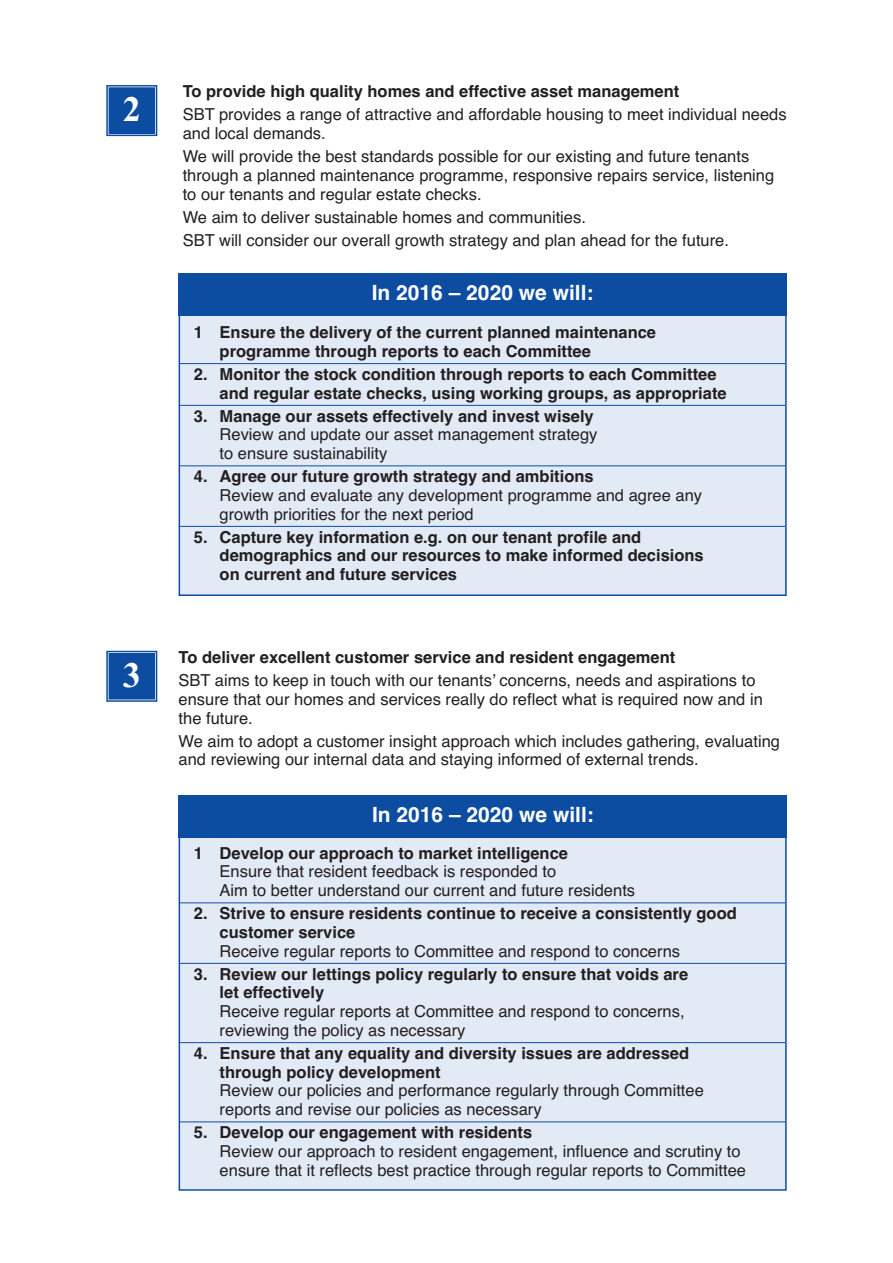
<style>
.page{position:relative;width:893px;height:1263px;background:#fff}
.page>*{position:absolute;margin:0;border:0;box-sizing:border-box;transform-origin:0 0}
.t1{font:700 36px "Times New Roman";color:#fff}
.t2{font:700 21px "Helvetica";color:#fff}
.t3{font:16.5px/18.8px "Helvetica";color:#231f20}
.t4{font:700 16.5px/18.8px "Helvetica";color:#231f20}
</style>
<div class="page">
<div style="left:180px;top:303px;width:605px;height:291px;background:#e2eaf6"></div>
<hr style="left:180px;top:363px;width:605px;height:1px;background:#0d4da1">
<hr style="left:180px;top:405px;width:605px;height:1px;background:#0d4da1">
<hr style="left:180px;top:465px;width:605px;height:1px;background:#0d4da1">
<hr style="left:180px;top:526px;width:605px;height:1px;background:#0d4da1">
<div style="left:179px;top:273px;width:608px;height:43px;background:#0d4da1"></div>
<div style="left:180px;top:823px;width:605px;height:366px;background:#e2eaf6"></div>
<hr style="left:180px;top:902px;width:605px;height:1px;background:#0d4da1">
<hr style="left:180px;top:963px;width:605px;height:1px;background:#0d4da1">
<hr style="left:180px;top:1042px;width:605px;height:1px;background:#0d4da1">
<hr style="left:180px;top:1121px;width:605px;height:1px;background:#0d4da1">
<div style="left:179px;top:795px;width:608px;height:43px;background:#0d4da1"></div>
<div style="left:109px;top:88px;width:45px;height:45px;background:#0d4da1"></div>
<div style="left:106px;top:85px;width:51px;height:51px;border:2px solid #0d4da1"></div>
<div style="left:109px;top:88px;width:46px;height:46px;border:1px solid #0d4da1"></div>
<div style="left:109px;top:654px;width:45px;height:45px;background:#0d4da1"></div>
<div style="left:106px;top:651px;width:51px;height:51px;border:2px solid #0d4da1"></div>
<div style="left:109px;top:653px;width:46px;height:46px;border:1px solid #0d4da1"></div>
<h1 class="t1" style="left:123px;top:88px;width:19px">2</h1>
<h1 class="t1" style="left:123px;top:653px;width:19px">3</h1>
<p class="t4" style="left:183px;top:82px;width:498px">To provide high quality homes and effective asset management</p>
<p class="t3" style="left:183px;top:105px;width:605px">SBT provides a range of attractive and affordable housing to meet individual needs and local demands.</p>
<p class="t3" style="left:183px;top:147px;width:593px">We will provide the best standards possible for our existing and future tenants through a planned maintenance programme, responsive repairs service, listening to our tenants and regular estate checks.</p>
<p class="t3" style="left:183px;top:206px;width:548px;line-height:23px">We aim to deliver sustainable homes and communities.<br>SBT will consider our overall growth strategy and plan ahead for the future.</p>
<p class="t2" style="left:372px;top:281px;width:223px">In 2016 – 2020 we will:</p>
<p class="t4" style="left:220px;top:323px;width:438px;text-indent:-26px">1 Ensure the delivery of the current planned maintenance programme through reports to each Committee</p>
<p class="t4" style="left:220px;top:365px;width:509px;text-indent:-26px">2. Monitor the stock condition through reports to each Committee and regular estate checks, using working groups, as appropriate</p>
<p class="t4" style="left:194px;top:407px;width:401px">3. Manage our assets effectively and invest wisely</p>
<p class="t3" style="left:220px;top:425px;width:379px">Review and update our asset management strategy to ensure sustainability</p>
<p class="t4" style="left:194px;top:467px;width:401px">4. Agree our future growth strategy and ambitions</p>
<p class="t3" style="left:220px;top:486px;width:484px">Review and evaluate any development programme and agree any growth priorities for the next period</p>
<p class="t4" style="left:220px;top:528px;width:486px;text-indent:-26px">5. Capture key information e.g. on our tenant profile and demographics and our resources to make informed decisions on current and future services</p>
<p class="t4" style="left:179px;top:648px;width:498px">To deliver excellent customer service and resident engagement</p>
<p class="t3" style="left:179px;top:671px;width:586px">SBT aims to keep in touch with our tenants’ concerns, needs and aspirations to ensure that our homes and services really do reflect what is required now and in the future.</p>
<p class="t3" style="left:179px;top:732px;width:603px">We aim to adopt a customer insight approach which includes gathering, evaluating and reviewing our internal data and staying informed of external trends.</p>
<p class="t2" style="left:372px;top:803px;width:223px">In 2016 – 2020 we will:</p>
<p class="t4" style="left:194px;top:843px;width:376px">1 Develop our approach to market intelligence</p>
<p class="t3" style="left:220px;top:862px;width:417px">Ensure that resident feedback is responded to<br>Aim to better understand our current and future residents</p>
<p class="t4" style="left:220px;top:904px;width:519px;text-indent:-26px">2. Strive to ensure residents continue to receive a consistently good customer service</p>
<p class="t3" style="left:220px;top:941px;width:462px">Receive regular reports to Committee and respond to concerns</p>
<p class="t4" style="left:220px;top:964px;width:470px;text-indent:-26px">3. Review our lettings policy regularly to ensure that voids are let effectively</p>
<p class="t3" style="left:220px;top:1002px;width:466px">Receive regular reports at Committee and respond to concerns, reviewing the policy as necessary</p>
<p class="t4" style="left:220px;top:1044px;width:471px;text-indent:-26px">4. Ensure that any equality and diversity issues are addressed through policy development</p>
<p class="t3" style="left:220px;top:1081px;width:486px">Review our policies and performance regularly through Committee reports and revise our policies as necessary</p>
<p class="t4" style="left:194px;top:1123px;width:340px">5. Develop our engagement with residents</p>
<p class="t3" style="left:220px;top:1142px;width:528px">Review our approach to resident engagement, influence and scrutiny to ensure that it reflects best practice through regular reports to Committee</p>
</div>
